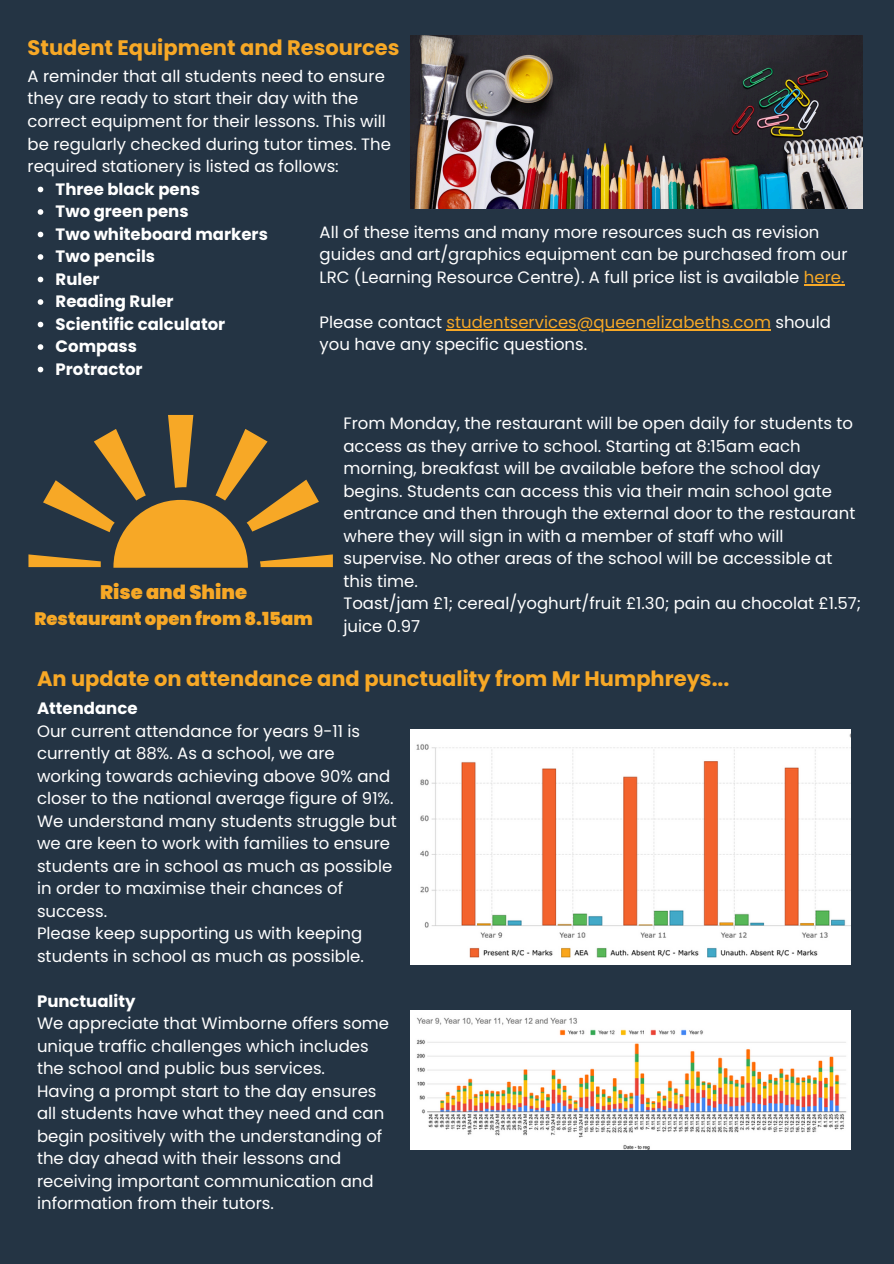
<style>
.page{position:relative;width:894px;height:1264px;background:#fff}
.page>*{position:absolute;margin:0;border:0;box-sizing:border-box;transform-origin:0 0}
.t1{font:700 21px "Poppins";color:#f7a826}
.t2{font:900 19.5px "Poppins";color:#f7a826}
.t3{font:900 18px "Poppins";color:#f7a826}
.t4{font:16.5px/22.5px "Poppins";color:#fff}
.t5{font:700 16.5px "Poppins";color:#fff}
.t6{font:16.5px "Poppins";color:#f7a826}
.s1{color:#f7a826}
.s2{color:#fff}
</style>
<div class="page">
<div style="left:0;top:0;width:893px;height:1263px;background:#243444"></div>
<img style="left:410px;top:35px;width:451px;height:174px">
<svg style="left:28px;top:415px;width:305px;height:152px"></svg>
<img style="left:410px;top:729px;width:440px;height:235px">
<img style="left:410px;top:1010px;width:440px;height:139px">
<svg style="left:38px;top:187px;width:5px;height:5px"></svg>
<svg style="left:38px;top:209px;width:5px;height:6px"></svg>
<svg style="left:38px;top:232px;width:5px;height:5px"></svg>
<svg style="left:38px;top:254px;width:5px;height:6px"></svg>
<svg style="left:38px;top:277px;width:5px;height:5px"></svg>
<svg style="left:38px;top:299px;width:5px;height:6px"></svg>
<svg style="left:38px;top:322px;width:5px;height:5px"></svg>
<svg style="left:38px;top:344px;width:5px;height:6px"></svg>
<svg style="left:38px;top:367px;width:5px;height:5px"></svg>
<hr style="left:803px;top:284px;width:41px;height:1px;background:#f7a826">
<hr style="left:446px;top:329px;width:324px;height:1px;background:#f7a826">
<p class="t1" style="left:28px;top:33px;width:373px">Student Equipment and Resources</p>
<p class="t4" style="left:28px;top:65px;width:365px">A reminder that all students need to ensure they are ready to start their day with the correct equipment for their lessons. This will be regularly checked during tutor times. The required stationery is listed as follows:</p>
<p class="t5" style="left:56px;top:177px;width:146px">Three black pens</p>
<p class="t5" style="left:56px;top:200px;width:134px">Two green pens</p>
<p class="t5" style="left:56px;top:222px;width:214px">Two whiteboard markers</p>
<p class="t5" style="left:56px;top:245px;width:101px">Two pencils</p>
<p class="t5" style="left:56px;top:267px;width:45px">Ruler</p>
<p class="t5" style="left:56px;top:290px;width:119px">Reading Ruler</p>
<p class="t5" style="left:56px;top:312px;width:171px">Scientific calculator</p>
<p class="t5" style="left:56px;top:335px;width:83px">Compass</p>
<p class="t5" style="left:56px;top:357px;width:89px">Protractor</p>
<p class="t4" style="left:319px;top:221px;width:529px">All of these items and many more resources such as revision guides and art/graphics equipment can be purchased from our<br>LRC (Learning Resource Centre). A full price list is available <span class="s1">here.</span></p>
<p class="t6" style="left:319px;top:310px;width:512px"><span class="s2">Please contact</span> studentservices@queenelizabeths.com <span class="s2">should</span></p>
<h2 class="t4" style="left:319px;top:333px;width:269px">you have any specific questions.</h2>
<p class="t2" style="left:100px;top:578px;width:149px">Rise and Shine</p>
<p class="t3" style="left:34px;top:605px;width:280px">Restaurant open from 8.15am</p>
<h1 class="t4" style="left:343px;top:412px;width:513px">From Monday, the restaurant will be open daily for students to access as they arrive to school. Starting at 8:15am each morning, breakfast will be available before the school day begins. Students can access this via their main school gate entrance and then through the external door to the restaurant where they will sign in with a member of staff who will supervise. No other areas of the school will be accessible at this time.</h1>
<p class="t4" style="left:343px;top:592px;width:519px">Toast/jam £1; cereal/yoghurt/fruit £1.30; pain au chocolat £1.57; juice 0.97</p>
<p class="t1" style="left:37px;top:664px;width:693px">An update on attendance and punctuality from Mr Humphreys...</p>
<p class="t5" style="left:37px;top:697px;width:102px">Attendance</p>
<h1 class="t4" style="left:37px;top:719px;width:358px">Our current attendance for years 9-11 is currently at 88%. As a school, we are working towards achieving above 90% and closer to the national average figure of 91%.</h1>
<p class="t4" style="left:37px;top:809px;width:361px">We understand many students struggle but we are keen to work with families to ensure students are in school as much as possible in order to maximise their chances of success.</p>
<p class="t4" style="left:37px;top:922px;width:328px">Please keep supporting us with keeping students in school as much as possible.</p>
<p class="t5" style="left:37px;top:989px;width:100px">Punctuality</p>
<p class="t4" style="left:37px;top:1012px;width:353px">We appreciate that Wimborne offers some unique traffic challenges which includes the school and public bus services.</p>
<p class="t4" style="left:37px;top:1079px;width:348px">Having a prompt start to the day ensures all students have what they need and can begin positively with the understanding of the day ahead with their lessons and receiving important communication and information from their tutors.</p>
</div>
